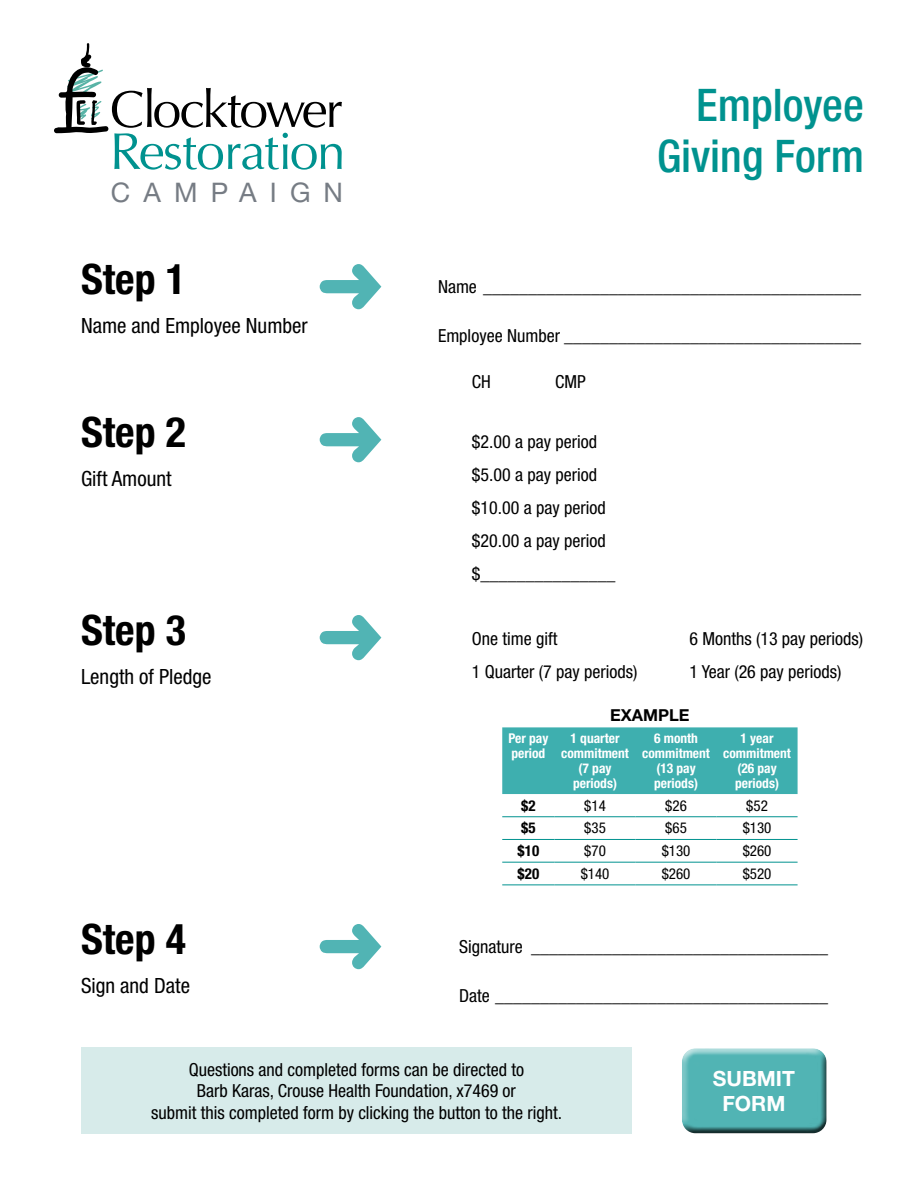
<style>
.page{position:relative;width:918px;height:1188px;background:#fff}
.page>*{position:absolute;margin:0;border:0;box-sizing:border-box;transform-origin:0 0}
.t1{font:51.75px "Optima LT Std";letter-spacing:-.03em;color:#00928f}
.t2{font:51.75px "Optima LT Std";letter-spacing:-.04em;color:#000}
.t3{font:500 condensed 45px/51px "Helvetica Neue LT Std";color:#00928f;text-align:right}
.t4{font:700 condensed 42px "Helvetica Neue LT Std";color:#000}
.t5{font:27px "Helvetica Neue LT Std";letter-spacing:.485em;color:#767c84}
.t6{font:condensed 21px "Helvetica Neue LT Std";color:#000}
.t7{font:700 21px/25.2px "Helvetica Neue LT Std";color:#fff;text-align:center}
.t8{font:condensed 18px/33px "Helvetica Neue LT Std";color:#000}
.t9{font:700 16.5px "Helvetica Neue LT Std";color:#000}
.t10{font:condensed 15px "Helvetica Neue LT Std";color:#000}
.t11{font:700 condensed 15px "Helvetica Neue LT Std";color:#000}
.t12{font:700 condensed 13.5px/15px "Helvetica Neue LT Std";color:#fff;text-align:center}
</style>
<div class="page">
<svg style="left:320px;top:264px;width:61px;height:45px"></svg>
<svg style="left:320px;top:417px;width:61px;height:45px"></svg>
<svg style="left:320px;top:615px;width:61px;height:45px"></svg>
<svg style="left:320px;top:924px;width:61px;height:45px"></svg>
<div style="left:81px;top:1048px;width:551px;height:86px;background:#d7ebea"></div>
<div style="left:675px;top:1041px;width:155px;height:89px;background:#fff;opacity:.75"></div>
<div style="left:678px;top:1051px;width:156px;height:83px;background:#000;opacity:.75"></div>
<svg style="left:54px;top:43px;width:54px;height:90px"></svg>
<div style="left:502px;top:727px;width:296px;height:67px;background:#3eafaf"></div>
<hr style="left:502px;top:816px;width:53px;height:1px;background:#00928f">
<hr style="left:555px;top:816px;width:81px;height:1px;background:#00928f">
<hr style="left:636px;top:816px;width:81px;height:1px;background:#00928f">
<hr style="left:717px;top:816px;width:81px;height:1px;background:#00928f">
<hr style="left:502px;top:839px;width:53px;height:1px;background:#00928f">
<hr style="left:555px;top:839px;width:81px;height:1px;background:#00928f">
<hr style="left:636px;top:839px;width:81px;height:1px;background:#00928f">
<hr style="left:717px;top:839px;width:81px;height:1px;background:#00928f">
<hr style="left:502px;top:862px;width:53px;height:1px;background:#00928f">
<hr style="left:555px;top:862px;width:81px;height:1px;background:#00928f">
<hr style="left:636px;top:862px;width:81px;height:1px;background:#00928f">
<hr style="left:717px;top:862px;width:81px;height:1px;background:#00928f">
<hr style="left:502px;top:885px;width:53px;height:1px;background:#00928f">
<hr style="left:555px;top:885px;width:81px;height:1px;background:#00928f">
<hr style="left:636px;top:885px;width:81px;height:1px;background:#00928f">
<hr style="left:717px;top:885px;width:81px;height:1px;background:#00928f">
<h1 class="t2" style="left:110px;top:79px;width:234px">Clocktower</h1>
<h1 class="t1" style="left:110px;top:121px;width:237px">Restoration</h1>
<h3 class="t5" style="left:111px;top:176px;width:234px">CAMPAIGN</h3>
<h3 class="t4" style="left:81px;top:254px;width:106px">Step 1</h3>
<p class="t6" style="left:81px;top:313px;width:228px">Name and Employee Number</p>
<h3 class="t4" style="left:81px;top:407px;width:106px">Step 2</h3>
<p class="t6" style="left:81px;top:466px;width:92px">Gift Amount</p>
<h3 class="t4" style="left:81px;top:605px;width:106px">Step 3</h3>
<p class="t6" style="left:81px;top:664px;width:132px">Length of Pledge</p>
<h3 class="t4" style="left:81px;top:914px;width:106px">Step 4</h3>
<p class="t6" style="left:81px;top:973px;width:111px">Sign and Date</p>
<h2 class="t3" style="left:657px;top:79px;width:208px">Employee<br>Giving Form</h2>
<p class="t8" style="left:438px;top:270px;width:424px">Name __________________________________________</p>
<p class="t8" style="left:438px;top:319px;width:424px">Employee Number _________________________________</p>
<p class="t8" style="left:472px;top:365px;width:21px">CH</p>
<p class="t8" style="left:555px;top:365px;width:32px">CMP</p>
<p class="t8" style="left:472px;top:425px;width:145px">$2.00 a pay period $5.00 a pay period $10.00 a pay period $20.00 a pay period $_______________</p>
<p class="t8" style="left:472px;top:622px;width:87px">One time gift</p>
<p class="t8" style="left:689px;top:622px;width:175px">6 Months (13 pay periods)</p>
<p class="t8" style="left:472px;top:655px;width:167px">1 Quarter (7 pay periods)</p>
<p class="t8" style="left:689px;top:655px;width:154px">1 Year (26 pay periods)</p>
<p class="t9" style="left:610px;top:705px;width:81px">EXAMPLE</p>
<p class="t12" style="left:508px;top:731px;width:41px;text-align:left">Per pay period</p>
<p class="t12" style="left:561px;top:731px;width:69px">1 quarter commitment (7 pay periods)</p>
<p class="t12" style="left:642px;top:731px;width:69px">6 month commitment (13 pay periods)</p>
<p class="t12" style="left:723px;top:731px;width:69px">1 year commitment (26 pay periods)</p>
<p class="t11" style="left:521px;top:796px;width:16px">$2</p>
<p class="t10" style="left:584px;top:797px;width:23px">$14</p>
<p class="t10" style="left:665px;top:797px;width:23px">$26</p>
<p class="t10" style="left:746px;top:797px;width:23px">$52</p>
<p class="t11" style="left:521px;top:819px;width:16px">$5</p>
<p class="t10" style="left:584px;top:819px;width:23px">$35</p>
<p class="t10" style="left:665px;top:819px;width:23px">$65</p>
<p class="t10" style="left:743px;top:819px;width:30px">$130</p>
<p class="t11" style="left:518px;top:842px;width:23px">$10</p>
<p class="t10" style="left:584px;top:842px;width:23px">$70</p>
<p class="t10" style="left:662px;top:842px;width:30px">$130</p>
<p class="t10" style="left:743px;top:842px;width:30px">$260</p>
<p class="t11" style="left:518px;top:865px;width:23px">$20</p>
<p class="t10" style="left:581px;top:865px;width:30px">$140</p>
<p class="t10" style="left:662px;top:865px;width:30px">$260</p>
<p class="t10" style="left:743px;top:865px;width:30px">$520</p>
<p class="t8" style="left:459px;top:930px;width:371px">Signature _________________________________</p>
<p class="t8" style="left:459px;top:979px;width:371px">Date _____________________________________</p>
<p class="t8" style="left:151px;top:1058px;width:413px;line-height:21.6px;text-align:center">Questions and completed forms can be directed to<br>Barb Karas, Crouse Health Foundation, x7469 or<br>submit this completed form by clicking the button to the right.</p>
<p class="t7" style="left:713px;top:1065px;width:84px">SUBMIT<br>FORM</p>
</div>
